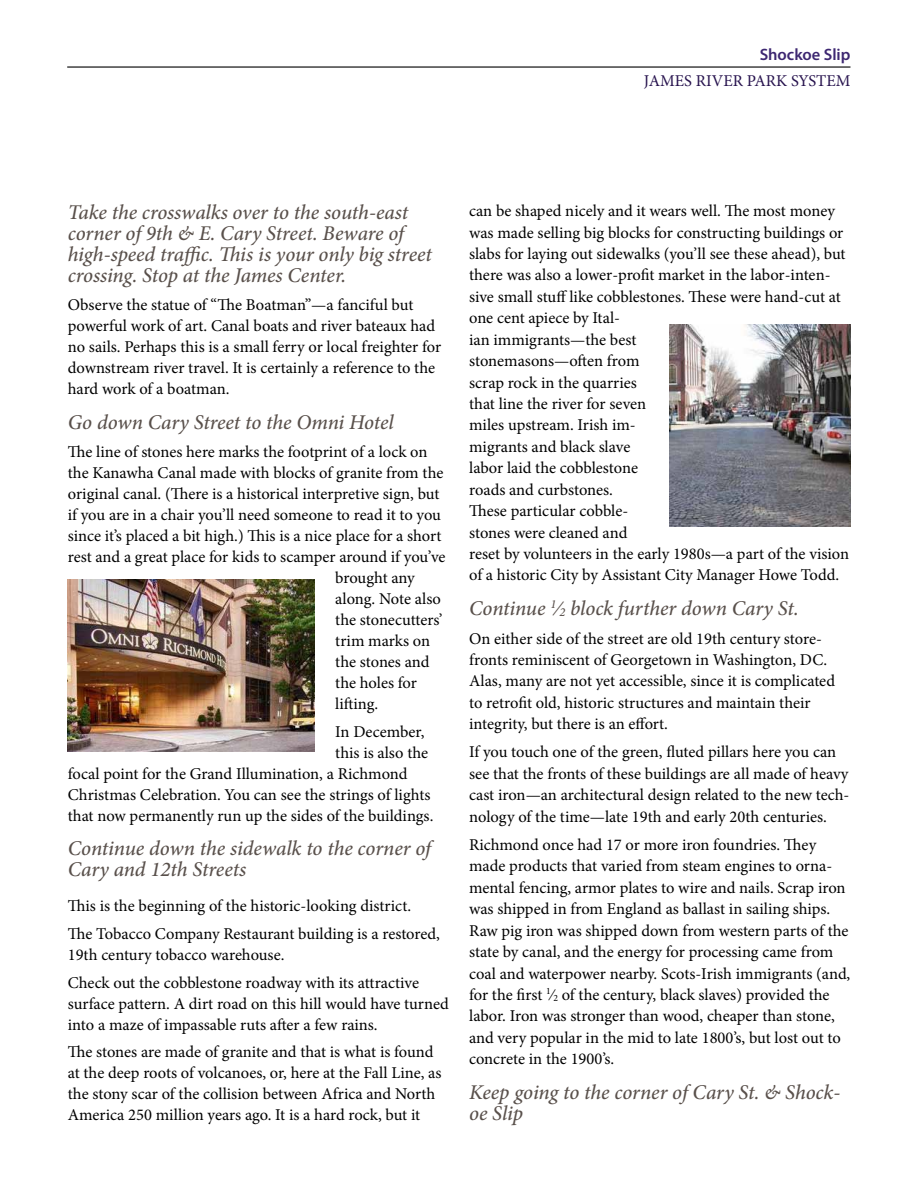
<style>
.page{position:relative;width:918px;height:1188px;background:#fff}
.page>*{position:absolute;margin:0;border:0;box-sizing:border-box;transform-origin:0 0}
.t1{font:italic 500 21px/21px "Minion Pro";letter-spacing:-.005em;color:#59504b}
.t2{font:16.5px/21.5px "Minion Pro";letter-spacing:-.005em;color:#000}
.t3{font:16.5px "Minion Pro";color:#27134e}
.t4{font:600 16.5px "Myriad Pro";color:#3d2771}
.s1{font-size:12.3px}
.s2{font-size:9.6px}
</style>
<div class="page">
<hr style="left:67px;top:66px;width:783px;height:2px;background:#000">
<img style="left:68px;top:580px;width:247px;height:172px">
<img style="left:670px;top:325px;width:180px;height:201px">
<p class="t4" style="left:760px;top:44px;width:92px">Shockoe Slip</p>
<p class="t3" style="left:644px;top:69px;width:208px">JAMES RIVER PARK SYSTEM</p>
<p class="t1" style="left:68px;top:202px;width:366px">Take the crosswalks over to the south-east corner of 9th &amp; E. Cary Street. Beware of high‐speed traffic. This is your only big street crossing. Stop at the James Center.</p>
<p class="t2" style="left:68px;top:295px;width:375px;line-height:21px">Observe the statue of “The Boatman”—a fanciful but powerful work of art. Canal boats and river bateaux had no sails. Perhaps this is a small ferry or local freighter for downstream river travel. It is certainly a reference to the hard work of a boatman.</p>
<p class="t1" style="left:68px;top:412px;width:327px">Go down Cary Street to the Omni Hotel</p>
<p class="t2" style="left:68px;top:441px;width:361px">The line of stones here marks the footprint of a lock on</p>
<p class="t2" style="left:68px;top:462px;width:377px">the Kanawha Canal made with blocks of granite from the</p>
<p class="t2" style="left:68px;top:483px;width:373px">original canal. (There is a historical interpretive sign, but</p>
<p class="t2" style="left:68px;top:504px;width:375px">if you are in a chair you’ll need someone to read it to you</p>
<p class="t2" style="left:68px;top:525px;width:375px">since it’s placed a bit high.) This is a nice place for a short</p>
<p class="t2" style="left:68px;top:546px;width:379px">rest and a great place for kids to scamper around if you’ve</p>
<p class="t2" style="left:335px;top:567px;width:81px">brought any</p>
<p class="t2" style="left:335px;top:588px;width:107px">along. Note also</p>
<p class="t2" style="left:335px;top:609px;width:109px">the stonecutters’</p>
<p class="t2" style="left:335px;top:630px;width:96px">trim marks on</p>
<p class="t2" style="left:335px;top:651px;width:96px">the stones and</p>
<p class="t2" style="left:335px;top:672px;width:83px">the holes for</p>
<p class="t2" style="left:335px;top:693px;width:45px">lifting.</p>
<p class="t2" style="left:335px;top:721px;width:91px">In December,</p>
<p class="t2" style="left:335px;top:742px;width:94px">this is also the</p>
<p class="t2" style="left:68px;top:763px;width:341px">focal point for the Grand Illumination, a Richmond</p>
<p class="t2" style="left:68px;top:784px;width:364px">Christmas Celebration. You can see the strings of lights</p>
<p class="t2" style="left:68px;top:805px;width:367px">that now permanently run up the sides of the buildings.</p>
<p class="t1" style="left:68px;top:838px;width:365px">Continue down the sidewalk to the corner of<br>Cary and 12th Streets</p>
<p class="t2" style="left:68px;top:892px;width:374px;line-height:27.8px">This is the beginning of the historic-looking district.<br>The Tobacco Company Restaurant building is a restored,</p>
<p class="t2" style="left:68px;top:941px;width:353px;line-height:27.8px">19th century tobacco warehouse.<br>Check out the cobblestone roadway with its attractive</p>
<p class="t2" style="left:68px;top:993px;width:383px;line-height:21px">surface pattern. A dirt road on this hill would have turned into a maze of impassable ruts after a few rains.</p>
<p class="t2" style="left:68px;top:1042px;width:375px;line-height:21px">The stones are made of granite and that is what is found at the deep roots of volcanoes, or, here at the Fall Line, as the stony scar of the collision between Africa and North America 250 million years ago. It is a hard rock, but it</p>
<p class="t2" style="left:469px;top:200px;width:382px">can be shaped nicely and it wears well. The most money was made selling big blocks for constructing buildings or slabs for laying out sidewalks (you’ll see these ahead), but there was also a lower‐profit market in the labor‐inten&shy;sive small stuff like cobblestones. These were hand-cut at one cent apiece by Ital-<br>ian immigrants—the best<br>stonemasons—often from<br>scrap rock in the quarries<br>that line the river for seven<br>miles upstream. Irish im-<br>migrants and black slave<br>labor laid the cobblestone<br>roads and curbstones.<br>These particular cobble-<br>stones were cleaned and<br>reset by volunteers in the early 1980s—a part of the vision of a historic City by Assistant City Manager Howe Todd.</p>
<p class="t1" style="left:469px;top:598px;width:331px">Continue <sup>1</sup>⁄<span class="s1">2</span> block further down Cary St.</p>
<p class="t2" style="left:469px;top:628px;width:367px">On either side of the street are old 19th century store&shy;fronts reminiscent of Georgetown in Washington, DC.<br>Alas, many are not yet accessible, since it is complicated to retrofit old, historic structures and maintain their integrity, but there is an effort.</p>
<p class="t2" style="left:469px;top:742px;width:382px">If you touch one of the green, fluted pillars here you can see that the fronts of these buildings are all made of heavy cast iron—an architectural design related to the new tech&shy;nology of the time—late 19th and early 20th centuries.</p>
<p class="t2" style="left:469px;top:834px;width:383px">Richmond once had 17 or more iron foundries. They made products that varied from steam engines to orna&shy;mental fencing, armor plates to wire and nails. Scrap iron was shipped in from England as ballast in sailing ships.<br>Raw pig iron was shipped down from western parts of the state by canal, and the energy for processing came from coal and waterpower nearby. Scots‐Irish immigrants (and, for the first <sup>1</sup>⁄<span class="s2">2</span> of the century, black slaves) provided the labor. Iron was stronger than wood, cheaper than stone, and very popular in the mid to late 1800’s, but lost out to concrete in the 1900’s.</p>
<p class="t1" style="left:469px;top:1082px;width:373px;line-height:21.5px">Keep going to the corner of Cary St. &amp; Shock&shy;oe Slip</p>
</div>
